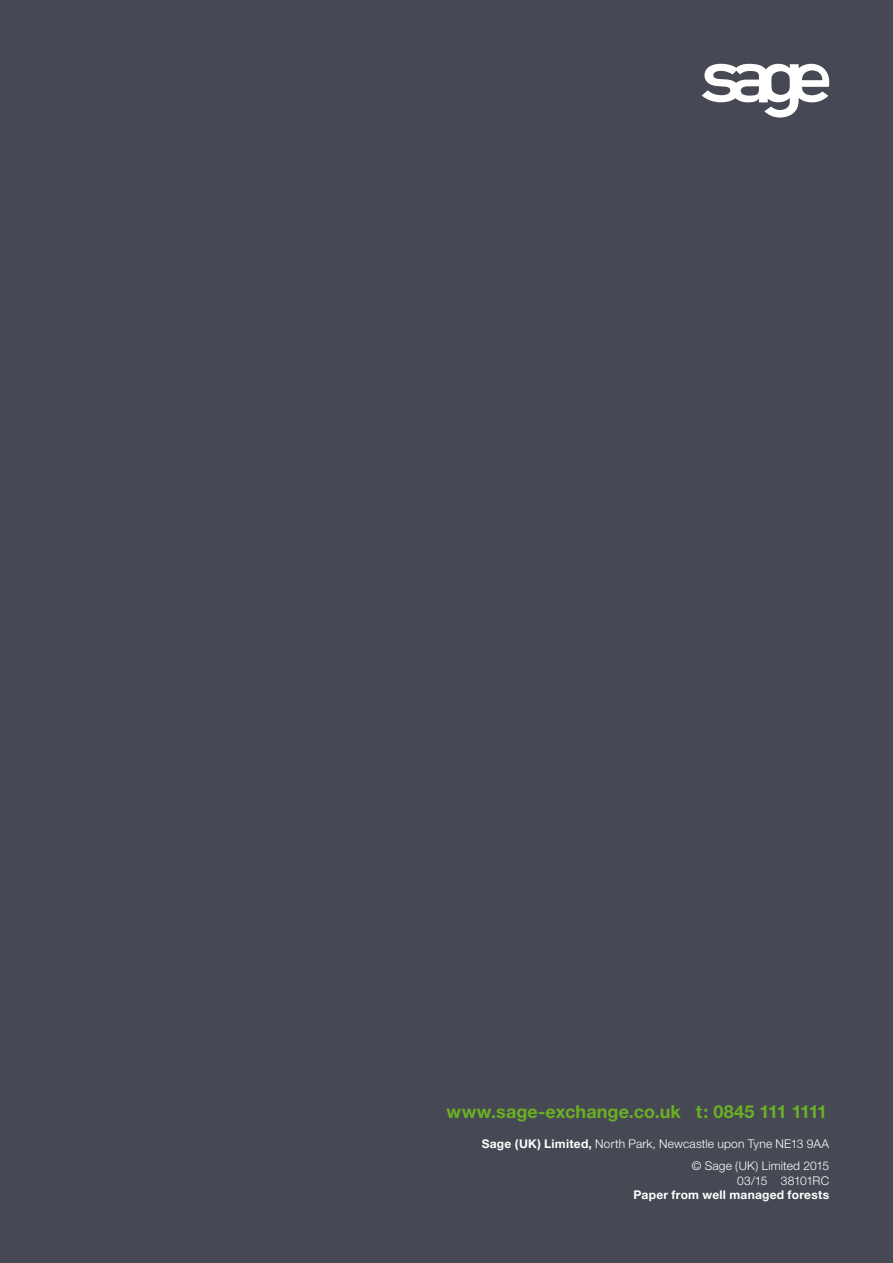
<style>
.page{position:relative;width:893px;height:1263px;background:#464953}
.page>*{position:absolute;margin:0;border:0;box-sizing:border-box;transform-origin:0 0}
.t1{font:700 18px "Helvetica Neue";letter-spacing:.005em;color:#6ab023}
.t2{font:300 12px/23px "Helvetica Neue";letter-spacing:.015em;color:#fff;text-align:right}
.t3{font:700 12px "Helvetica Neue";letter-spacing:.02em;color:#fff}
.t4{font:300 12px "Helvetica Neue";letter-spacing:-.025em;color:#fff}
.s1{font-weight:700}
</style>
<div class="page">
<svg style="left:702px;top:64px;width:127px;height:54px"></svg>
<h1 class="t1" style="left:446px;top:1100px;width:382px">www.sage-exchange.co.uk t: 0845 111 1111</h1>
<p class="t2" style="left:482px;top:1131px;width:349px"><span class="s1">Sage (UK) Limited,</span> North Park, Newcastle upon Tyne NE13 9AA © Sage (UK) Limited 2015</p>
<p class="t4" style="left:737px;top:1173px;width:93px">03/15 38101RC</p>
<p class="t3" style="left:633px;top:1187px;width:197px">Paper from well managed forests</p>
</div>
